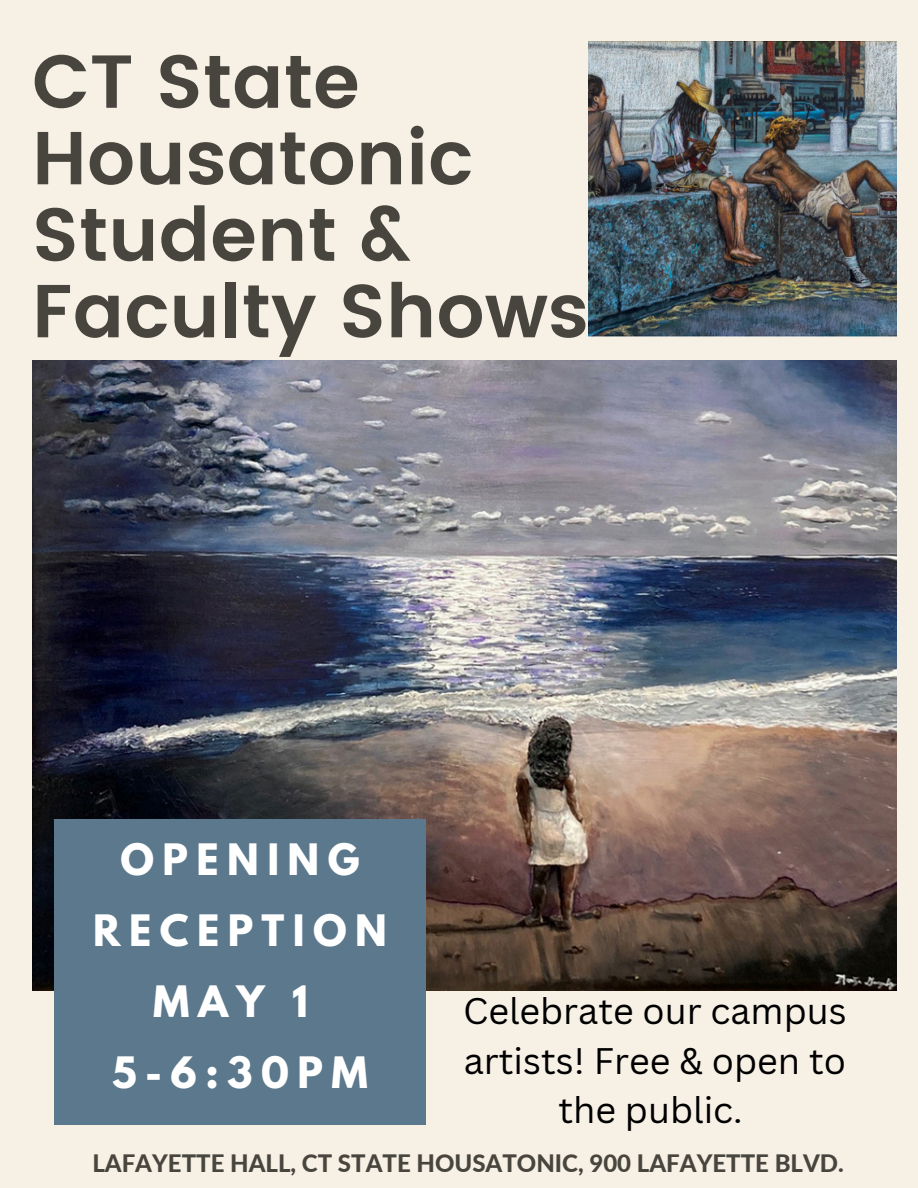
<style>
.page{position:relative;width:918px;height:1188px;background:#f6f0e5}
.page>*{position:absolute;margin:0;border:0;box-sizing:border-box;transform-origin:0 0}
.t1{font:600 75px/76.5px "Poppins";color:#47453d}
.t2{font:700 38.4px/70.9px "League Spartan";letter-spacing:.22em;color:#fff;text-align:center}
.t3{font:36px/49.5px "Canva Sans";color:#000;text-align:center}
.t4{font:800 24px "Lato";color:#47453d}
</style>
<div class="page">
<img style="left:32px;top:361px;width:864px;height:630px">
<img style="left:588px;top:41px;width:308px;height:295px">
<div style="left:54px;top:819px;width:372px;height:306px;background:#5c788c"></div>
<h2 class="t1" style="left:32px;top:44px;width:558px">CT State<br>Housatonic<br>Student &amp;<br>Faculty Shows</h2>
<p class="t2" style="left:93px;top:829px;width:295px">OPENING<br>RECEPTION<br>MAY 1<br>5-6:30PM</p>
<p class="t3" style="left:463px;top:986px;width:385px">Celebrate our campus artists! Free &amp; open to the public.</p>
<h3 class="t4" style="left:92px;top:1148px;width:753px">LAFAYETTE HALL, CT STATE HOUSATONIC, 900 LAFAYETTE BLVD.</h3>
</div>
